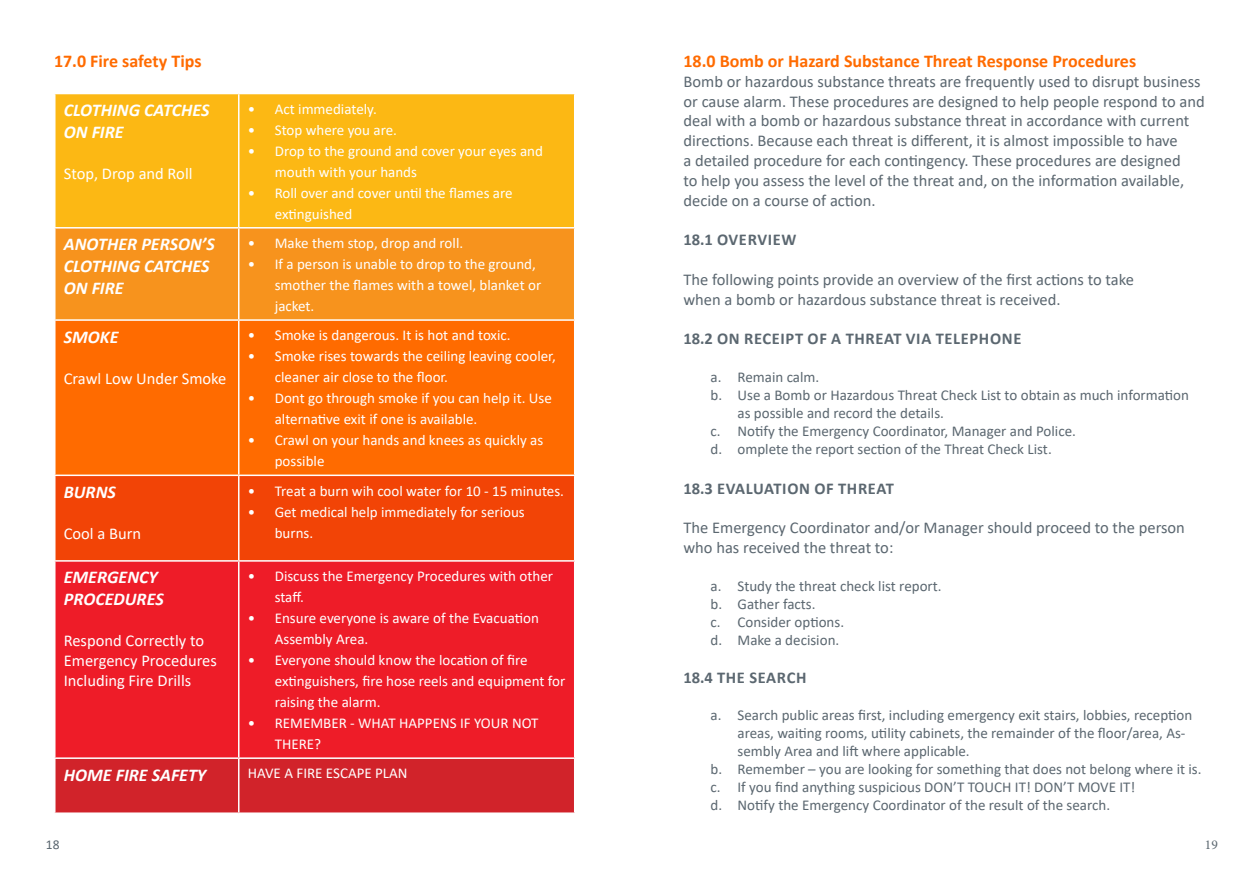
<style>
.page{position:relative;width:1259px;height:893px;background:#fff}
.page>*{position:absolute;margin:0;border:0;box-sizing:border-box;transform-origin:0 0}
.t1{font:italic 700 18px/21.6px "Calibri";color:#fff}
.t2{font:700 18px "Calibri";color:#ff6b00}
.t3{font:16.5px/19.8px "Calibri";color:#5b6770}
.t4{font:16.5px/19.8px "Calibri";color:#fff}
.t5{font:700 16.5px "Calibri";letter-spacing:.04em;color:#5b6770}
.t6{font:15px/21px "Calibri";color:#fff}
.t7{font:15px/18px "Calibri";color:#5b6770}
.t8{font:13.5px "Calibri";color:#5b6770}
.t9{font:13.5px "Minion Pro";color:#5b6770}
</style>
<div class="page">
<div style="left:56px;top:94px;width:518px;height:133px;background:#fcb814"></div>
<div style="left:56px;top:229px;width:518px;height:90px;background:#f7931d"></div>
<div style="left:56px;top:321px;width:518px;height:154px;background:#ff6b00"></div>
<div style="left:56px;top:476px;width:518px;height:84px;background:#f24406"></div>
<div style="left:56px;top:562px;width:518px;height:195px;background:#ee1c28"></div>
<div style="left:56px;top:759px;width:518px;height:53px;background:#d1232a"></div>
<hr style="left:238px;top:94px;width:1px;height:133px;background:#fff">
<hr style="left:238px;top:229px;width:1px;height:90px;background:#fff">
<hr style="left:238px;top:321px;width:1px;height:154px;background:#fff">
<hr style="left:238px;top:476px;width:1px;height:84px;background:#fff">
<hr style="left:238px;top:562px;width:1px;height:195px;background:#fff">
<hr style="left:238px;top:759px;width:1px;height:53px;background:#fff">
<p class="t2" style="left:54px;top:48px;width:149px">17.0 Fire safety Tips</p>
<p class="t1" style="left:64px;top:99px;width:147px">CLOTHING CATCHES<br>ON FIRE</p>
<p class="t4" style="left:64px;top:163px;width:130px">Stop, Drop and Roll</p>
<p class="t6" style="left:248px;top:98px;width:131px">• Act immediately.</p>
<p class="t6" style="left:248px;top:119px;width:151px">• Stop where you are.</p>
<p class="t6" style="left:275px;top:140px;width:270px;text-indent:-27px">• Drop to the ground and cover your eyes and mouth with your hands</p>
<p class="t6" style="left:275px;top:182px;width:239px;text-indent:-27px">• Roll over and cover until the flames are extinguished</p>
<p class="t1" style="left:64px;top:233px;width:153px">ANOTHER PERSON’S<br>CLOTHING CATCHES<br>ON FIRE</p>
<p class="t6" style="left:248px;top:232px;width:217px">• Make them stop, drop and roll.</p>
<p class="t6" style="left:275px;top:253px;width:268px;text-indent:-27px">• If a person is unable to drop to the ground, smother the flames with a towel, blanket or jacket.</p>
<p class="t1" style="left:64px;top:325px;width:56px">SMOKE</p>
<p class="t4" style="left:64px;top:368px;width:164px">Crawl Low Under Smoke</p>
<p class="t6" style="left:248px;top:324px;width:264px">• Smoke is dangerous. It is hot and toxic.</p>
<p class="t6" style="left:275px;top:345px;width:283px;text-indent:-27px">• Smoke rises towards the ceiling leaving cooler, cleaner air close to the floor.</p>
<p class="t6" style="left:275px;top:387px;width:279px;text-indent:-27px">• Dont go through smoke if you can help it. Use alternative exit if one is available.</p>
<p class="t6" style="left:275px;top:429px;width:270px;text-indent:-27px">• Crawl on your hands and knees as quickly as possible</p>
<p class="t1" style="left:64px;top:480px;width:54px">BURNS</p>
<p class="t4" style="left:64px;top:523px;width:79px">Cool a Burn</p>
<p class="t6" style="left:248px;top:480px;width:318px">• Treat a burn wih cool water for 10 - 15 minutes.</p>
<p class="t6" style="left:275px;top:501px;width:251px;text-indent:-27px">• Get medical help immediately for serious burns.</p>
<p class="t1" style="left:64px;top:566px;width:96px">EMERGENCY</p>
<p class="t1" style="left:64px;top:588px;width:101px">PROCEDURES</p>
<p class="t4" style="left:64px;top:631px;width:155px">Respond Correctly to<br>Emergency Procedures<br>Including Fire Drills</p>
<p class="t6" style="left:275px;top:565px;width:280px;text-indent:-27px">• Discuss the Emergency Procedures with other staff.</p>
<p class="t6" style="left:275px;top:607px;width:266px;text-indent:-27px">• Ensure everyone is aware of the Evacuation<br>Assembly Area.</p>
<p class="t6" style="left:275px;top:649px;width:292px;text-indent:-27px">• Everyone should know the location of fire extinguishers, fire hose reels and equipment for raising the alarm.</p>
<p class="t6" style="left:275px;top:712px;width:265px;text-indent:-27px">• REMEMBER - WHAT HAPPENS IF YOUR NOT<br>THERE?</p>
<p class="t1" style="left:64px;top:763px;width:144px">HOME FIRE SAFETY</p>
<p class="t6" style="left:248px;top:762px;width:161px">HAVE A FIRE ESCAPE PLAN</p>
<p class="t2" style="left:683px;top:48px;width:454px">18.0 Bomb or Hazard Substance Threat Response Procedures</p>
<p class="t3" style="left:683px;top:71px;width:523px">Bomb or hazardous substance threats are frequently used to disrupt business or cause alarm. These procedures are designed to help people respond to and deal with a bomb or hazardous substance threat in accordance with current directions. Because each threat is different, it is almost impossible to have<br>a detailed procedure for each contingency. These procedures are designed<br>to help you assess the level of the threat and, on the information available, decide on a course of action.</p>
<p class="t5" style="left:683px;top:228px;width:114px">18.1 OVERVIEW</p>
<p class="t3" style="left:683px;top:269px;width:452px">The following points provide an overview of the first actions to take</p>
<p class="t3" style="left:683px;top:289px;width:379px">when a bomb or hazardous substance threat is received.</p>
<p class="t5" style="left:683px;top:327px;width:339px">18.2 ON RECEIPT OF A THREAT VIA TELEPHONE</p>
<p class="t7" style="left:710px;top:368px;width:110px">a. Remain calm.</p>
<p class="t7" style="left:737px;top:386px;width:453px;text-indent:-27px">b. Use a Bomb or Hazardous Threat Check List to obtain as much information as possible and record the details.</p>
<p class="t7" style="left:710px;top:422px;width:367px">c. Notify the Emergency Coordinator, Manager and Police.</p>
<p class="t7" style="left:710px;top:440px;width:343px">d. omplete the report section of the Threat Check List.</p>
<p class="t5" style="left:683px;top:476px;width:212px">18.3 EVALUATION OF THREAT</p>
<p class="t3" style="left:683px;top:517px;width:503px">The Emergency Coordinator and/or Manager should proceed to the person who has received the threat to:</p>
<p class="t7" style="left:710px;top:576px;width:233px">a. Study the threat check list report.</p>
<p class="t7" style="left:710px;top:594px;width:106px">b. Gather facts.</p>
<p class="t7" style="left:710px;top:612px;width:135px">c. Consider options.</p>
<p class="t7" style="left:710px;top:630px;width:130px">d. Make a decision.</p>
<p class="t5" style="left:683px;top:665px;width:125px">18.4 THE SEARCH</p>
<p class="t7" style="left:737px;top:706px;width:456px;text-indent:-27px">a. Search public areas first, including emergency exit stairs, lobbies, reception areas, waiting rooms, utility cabinets, the remainder of the floor/area, As&shy;sembly Area and lift where applicable.</p>
<p class="t7" style="left:710px;top:760px;width:492px">b. Remember – you are looking for something that does not belong where it is.</p>
<p class="t7" style="left:710px;top:778px;width:426px">c. If you find anything suspicious DON’T TOUCH IT! DON’T MOVE IT!</p>
<p class="t7" style="left:710px;top:796px;width:401px">d. Notify the Emergency Coordinator of the result of the search.</p>
<p class="t8" style="left:46px;top:835px;width:15px">18</p>
<p class="t9" style="left:1205px;top:835px;width:14px">19</p>
</div>
